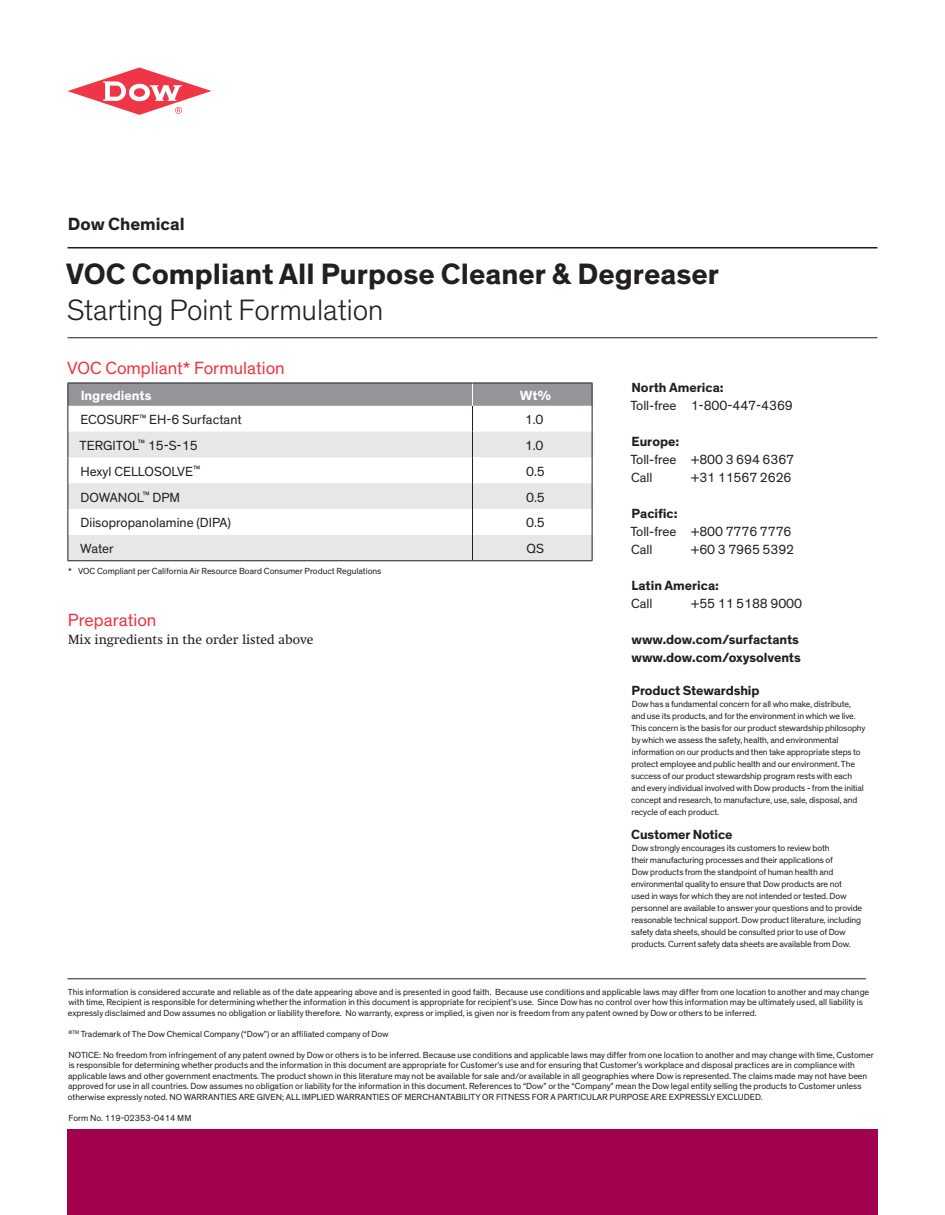
<style>
.page{position:relative;width:945px;height:1215px;background:#fff}
.page>*{position:absolute;margin:0;border:0;box-sizing:border-box;transform-origin:0 0}
.Headline_Primary{font:700 30px "Dow Corporate";color:#231f20}
.Headline_Primary-2{font:300 30px "Dow Corporate";color:#231f20}
.Bullet_Lvl_2{font:18px "Dow Corporate";color:#ee3640}
.Offering{font:700 18px "Dow Corporate";color:#231f20}
.Bullet_Lvl_2-2{font:13.5px/18px "Dow Corporate";letter-spacing:-.005em;color:#231f20}
.Back_Cover_Address{font:700 13.5px/18px "Dow Corporate";letter-spacing:-.005em;color:#231f20}
.Bullet_Lvl_2-3{font:13.5px "Swift Neue LT Pro";color:#231f20}
.Bullet_Lvl_2-4{font:700 13.5px "Dow Corporate";color:#fff}
.Legal{font:9px/12px "Dow Corporate";color:#231f20}
</style>
<div class="page">
<svg style="left:68px;top:68px;width:144px;height:47px"></svg>
<div style="left:68px;top:1130px;width:810px;height:85px;background:#a2014d"></div>
<hr style="left:68px;top:337px;width:810px;height:1px;background:#231f20">
<hr style="left:68px;top:247px;width:810px;height:2px;background:#231f20">
<svg style="left:68px;top:383px;width:525px;height:177px"></svg>
<hr style="left:68px;top:560px;width:404px;height:1px;background:#231f20">
<hr style="left:472px;top:560px;width:120px;height:1px;background:#231f20">
<hr style="left:68px;top:979px;width:798px;height:1px;background:#231f20">
<p class="Offering" style="left:68px;top:212px;width:118px">Dow Chemical</p>
<p class="Headline_Primary" style="left:66px;top:255px;width:655px">VOC Compliant All Purpose Cleaner &amp; Degreaser</p>
<p class="Headline_Primary-2" style="left:67px;top:292px;width:318px">Starting Point Formulation</p>
<p class="Bullet_Lvl_2" style="left:67px;top:357px;width:219px">VOC Compliant* Formulation</p>
<p class="Bullet_Lvl_2-4" style="left:81px;top:387px;width:72px">Ingredients</p>
<p class="Bullet_Lvl_2-4" style="left:520px;top:387px;width:33px">Wt%</p>
<p class="Bullet_Lvl_2-2" style="left:81px;top:411px;width:163px">ECOSURF<sup>™</sup> EH-6 Surfactant</p>
<p class="Bullet_Lvl_2-2" style="left:525px;top:411px;width:20px">1.0</p>
<p class="Bullet_Lvl_2-2" style="left:80px;top:437px;width:120px">TERGITOL<sup>™</sup> 15-S-15</p>
<p class="Bullet_Lvl_2-2" style="left:525px;top:437px;width:20px">1.0</p>
<p class="Bullet_Lvl_2-2" style="left:81px;top:463px;width:121px">Hexyl CELLOSOLVE<sup>™</sup></p>
<p class="Bullet_Lvl_2-2" style="left:526px;top:463px;width:20px">0.5</p>
<p class="Bullet_Lvl_2-2" style="left:81px;top:488px;width:101px">DOWANOL<sup>™</sup> DPM</p>
<p class="Bullet_Lvl_2-2" style="left:526px;top:488px;width:20px">0.5</p>
<p class="Bullet_Lvl_2-2" style="left:81px;top:514px;width:152px">Diisopropanolamine (DIPA)</p>
<p class="Bullet_Lvl_2-2" style="left:526px;top:514px;width:20px">0.5</p>
<p class="Bullet_Lvl_2-2" style="left:80px;top:540px;width:35px">Water</p>
<p class="Bullet_Lvl_2-2" style="left:526px;top:540px;width:19px">QS</p>
<p class="Legal" style="left:68px;top:565px;width:315px">* VOC Compliant per California Air Resource Board Consumer Product Regulations</p>
<p class="Bullet_Lvl_2" style="left:68px;top:609px;width:90px">Preparation</p>
<p class="Bullet_Lvl_2-3" style="left:68px;top:631px;width:247px">Mix ingredients in the order listed above</p>
<p class="Back_Cover_Address" style="left:632px;top:378px;width:94px">North America:</p>
<p class="Bullet_Lvl_2-2" style="left:630px;top:396px;width:164px">Toll-free 1-800-447-4369</p>
<p class="Back_Cover_Address" style="left:632px;top:432px;width:49px">Europe:</p>
<p class="Bullet_Lvl_2-2" style="left:630px;top:450px;width:165px">Toll-free +800 3 694 6367<br>Call</p>
<p class="Bullet_Lvl_2-2" style="left:691px;top:468px;width:102px">+31 11567 2626</p>
<p class="Back_Cover_Address" style="left:632px;top:504px;width:48px">Pacific:</p>
<p class="Bullet_Lvl_2-2" style="left:630px;top:522px;width:163px">Toll-free +800 7776 7776<br>Call</p>
<p class="Bullet_Lvl_2-2" style="left:691px;top:540px;width:105px">+60 3 7965 5392</p>
<p class="Back_Cover_Address" style="left:632px;top:576px;width:89px">Latin America:</p>
<p class="Bullet_Lvl_2-2" style="left:631px;top:594px;width:23px">Call</p>
<p class="Bullet_Lvl_2-2" style="left:691px;top:594px;width:113px">+55 11 5188 9000</p>
<p class="Back_Cover_Address" style="left:632px;top:630px;width:171px">www.dow.com/surfactants www.dow.com/oxysolvents</p>
<p class="Back_Cover_Address" style="left:632px;top:682px;width:129px">Product Stewardship</p>
<p class="Legal" style="left:631px;top:699px;width:236px">Dow has a fundamental concern for all who make, distribute, and use its products, and for the environment in which we live.<br>This concern is the basis for our product stewardship philosophy by which we assess the safety, health, and environmental information on our products and then take appropriate steps to protect employee and public health and our environment. The success of our product stewardship program rests with each and every individual involved with Dow products - from the initial concept and research, to manufacture, use, sale, disposal, and recycle of each product.</p>
<p class="Back_Cover_Address" style="left:631px;top:826px;width:103px">Customer Notice</p>
<p class="Legal" style="left:631px;top:843px;width:233px">Dow strongly encourages its customers to review both<br>their manufacturing processes and their applications of<br>Dow products from the standpoint of human health and environmental quality to ensure that Dow products are not used in ways for which they are not intended or tested. Dow personnel are available to answer your questions and to provide reasonable technical support. Dow product literature, including safety data sheets, should be consulted prior to use of Dow products. Current safety data sheets are available from Dow.</p>
<p class="Legal" style="left:68px;top:987px;width:803px;line-height:10.5px">This information is considered accurate and reliable as of the date appearing above and is presented in good faith. Because use conditions and applicable laws may differ from one location to another and may change with time, Recipient is responsible for determining whether the information in this document is appropriate for recipient’s use. Since Dow has no control over how this information may be ultimately used, all liability is expressly disclaimed and Dow assumes no obligation or liability therefore. No warranty, express or implied, is given nor is freedom from any patent owned by Dow or others to be inferred.</p>
<p class="Legal" style="left:68px;top:1028px;width:322px"><sup>®TM</sup> Trademark of The Dow Chemical Company (“Dow”) or an affiliated company of Dow</p>
<p class="Legal" style="left:68px;top:1050px;width:807px;line-height:10.5px">NOTICE: No freedom from infringement of any patent owned by Dow or others is to be inferred. Because use conditions and applicable laws may differ from one location to another and may change with time, Customer is responsible for determining whether products and the information in this document are appropriate for Customer’s use and for ensuring that Customer’s workplace and disposal practices are in compliance with applicable laws and other government enactments. The product shown in this literature may not be available for sale and/or available in all geographies where Dow is represented. The claims made may not have been approved for use in all countries. Dow assumes no obligation or liability for the information in this document. References to “Dow” or the “Company” mean the Dow legal entity selling the products to Customer unless otherwise expressly noted. NO WARRANTIES ARE GIVEN; ALL IMPLIED WARRANTIES OF MERCHANTABILITY OR FITNESS FOR A PARTICULAR PURPOSE ARE EXPRESSLY EXCLUDED.</p>
<p class="Legal" style="left:69px;top:1112px;width:124px">Form No. 119-02353-0414 MM</p>
</div>
